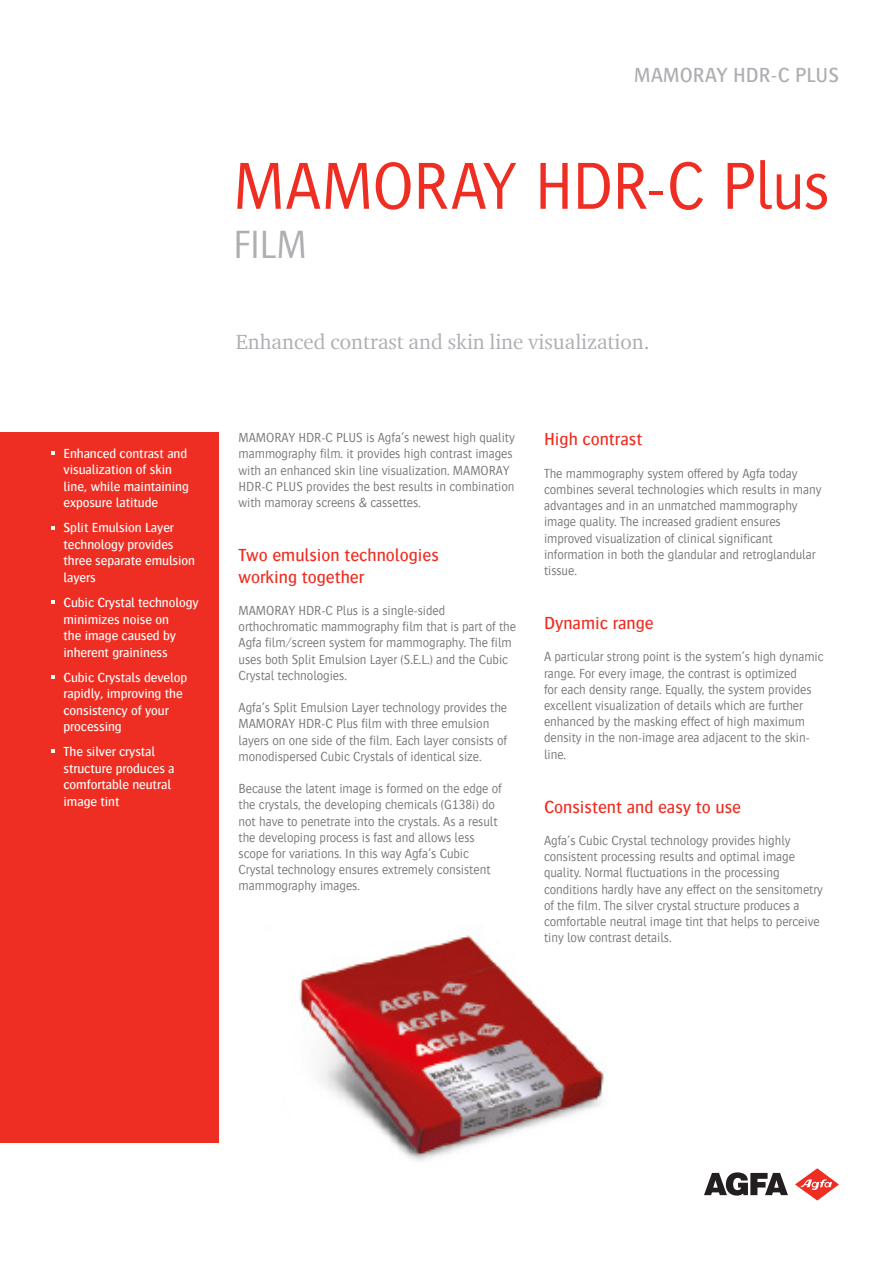
<style>
.page{position:relative;width:893px;height:1263px;background:#fff}
.page>*{position:absolute;margin:0;border:0;box-sizing:border-box;transform-origin:0 0}
.t1{font:300 69px "Bosis For Agfa";letter-spacing:-.02em;color:#ee2e22}
.t2{font:300 40.5px "Bosis For Agfa";color:#aeafb3}
.t3{font:21px "Charter ITC For Agfa";color:#aeafb3}
.t4{font:500 21px "Bosis For Agfa";color:#aeafb3}
.t5{font:500 18px/21.6px "Bosis For Agfa";color:#ee2e22}
.t6{font:300 13.5px/16.2px "Bosis For Agfa";letter-spacing:-.005em;color:#76787b}
.t7{font:500 13.5px/16.5px "Bosis For Agfa";letter-spacing:-.005em;color:#fff}
</style>
<div class="page">
<img style="left:299px;top:932px;width:305px;height:229px">
<svg style="left:704px;top:1172px;width:84px;height:23px"></svg>
<svg style="left:795px;top:1168px;width:44px;height:32px"></svg>
<div style="left:0;top:433px;width:218px;height:710px;background:#ee2e22"></div>
<svg style="left:51px;top:451px;width:3px;height:4px"></svg>
<svg style="left:51px;top:600px;width:3px;height:4px"></svg>
<svg style="left:51px;top:749px;width:3px;height:4px"></svg>
<p class="t7" style="left:64px;top:445px;width:127px">Enhanced contrast and visualization of skin line, while maintaining exposure latitude</p>
<p class="t7" style="left:64px;top:520px;width:133px">Split Emulsion Layer technology provides three separate emulsion layers</p>
<p class="t7" style="left:64px;top:594px;width:137px">Cubic Crystal technology minimizes noise on<br>the image caused by inherent graininess</p>
<p class="t7" style="left:64px;top:669px;width:125px">Cubic Crystals develop rapidly, improving the consistency of your processing</p>
<p class="t7" style="left:64px;top:743px;width:113px">The silver crystal structure produces a comfortable neutral image tint</p>
<h3 class="t4" style="left:634px;top:64px;width:206px">MAMORAY HDR-C PLUS</h3>
<h1 class="t1" style="left:233px;top:150px;width:598px">MAMORAY HDR-C Plus</h1>
<h2 class="t2" style="left:233px;top:224px;width:76px">FILM</h2>
<h3 class="t3" style="left:236px;top:329px;width:415px">Enhanced contrast and skin line visualization.</h3>
<p class="t6" style="left:239px;top:429px;width:278px">MAMORAY HDR-C PLUS is Agfa’s newest high quality mammography film. it provides high contrast images with an enhanced skin line visualization. MAMORAY HDR-C PLUS provides the best results in combination with mamoray screens &amp; cassettes.</p>
<h3 class="t5" style="left:239px;top:544px;width:202px">Two emulsion technologies working together</h3>
<p class="t6" style="left:239px;top:602px;width:279px">MAMORAY HDR-C Plus is a single-sided orthochromatic mammography film that is part of the Agfa film/screen system for mammography. The film uses both Split Emulsion Layer (S.E.L.) and the Cubic Crystal technologies.</p>
<p class="t6" style="left:239px;top:699px;width:270px">Agfa’s Split Emulsion Layer technology provides the MAMORAY HDR-C Plus film with three emulsion layers on one side of the film. Each layer consists of monodispersed Cubic Crystals of identical size.</p>
<p class="t6" style="left:239px;top:780px;width:265px">Because the latent image is formed on the edge of the crystals, the developing chemicals (G138i) do not have to penetrate into the crystals. As a result the developing process is fast and allows less scope for variations. In this way Agfa’s Cubic Crystal technology ensures extremely consistent mammography images.</p>
<h3 class="t5" style="left:544px;top:428px;width:100px">High contrast</h3>
<p class="t6" style="left:544px;top:465px;width:279px">The mammography system offered by Agfa today combines several technologies which results in many advantages and in an unmatched mammography image quality. The increased gradient ensures improved visualization of clinical significant information in both the glandular and retroglandular tissue.</p>
<h3 class="t5" style="left:544px;top:612px;width:111px">Dynamic range</h3>
<p class="t6" style="left:544px;top:649px;width:281px">A particular strong point is the system’s high dynamic range. For every image, the contrast is optimized<br>for each density range. Equally, the system provides excellent visualization of details which are further enhanced by the masking effect of high maximum density in the non-image area adjacent to the skin&shy;line.</p>
<h3 class="t5" style="left:544px;top:795px;width:198px">Consistent and easy to use</h3>
<p class="t6" style="left:544px;top:832px;width:280px">Agfa’s Cubic Crystal technology provides highly consistent processing results and optimal image quality. Normal fluctuations in the processing conditions hardly have any effect on the sensitometry of the film. The silver crystal structure produces a comfortable neutral image tint that helps to perceive tiny low contrast details.</p>
</div>
